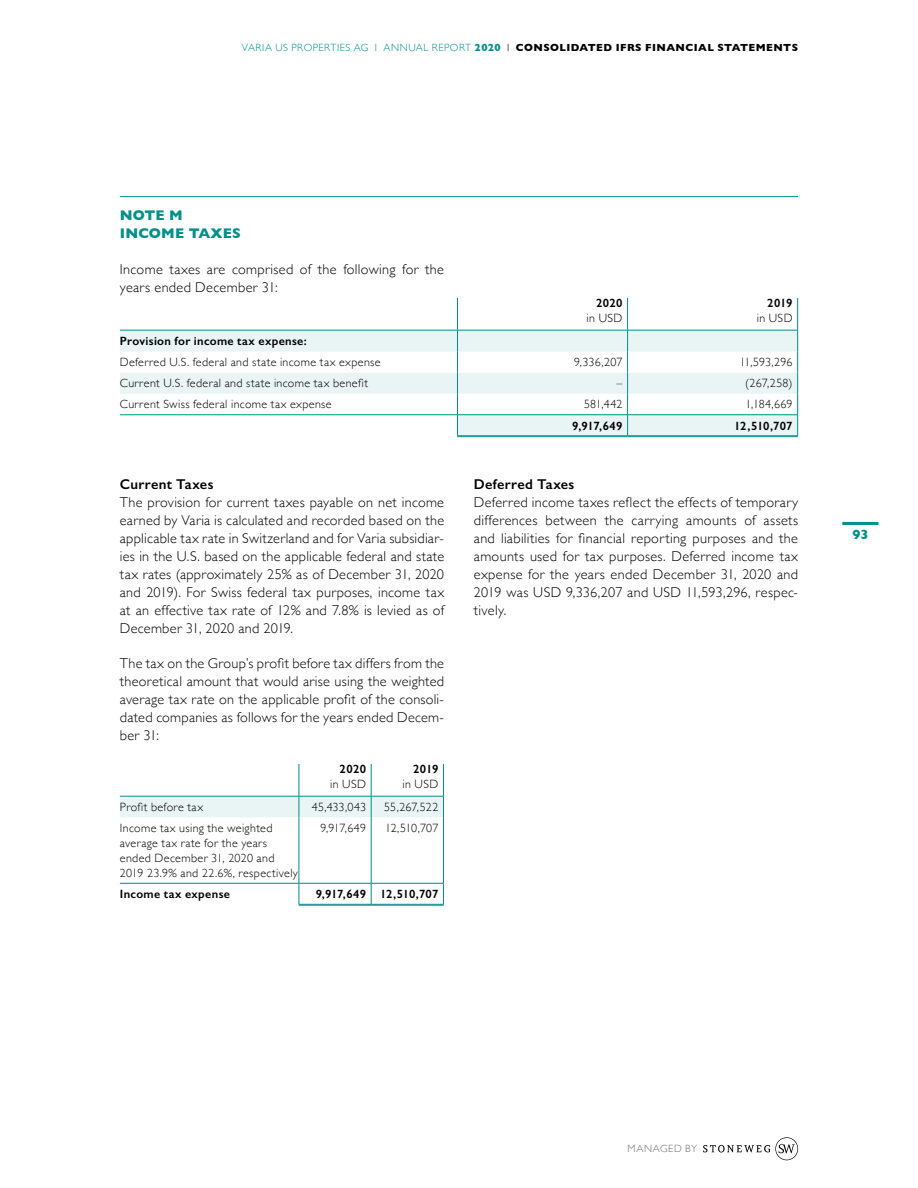
<style>
.page{position:relative;width:918px;height:1188px;background:#fff}
.page>*{position:absolute;margin:0;border:0;box-sizing:border-box;transform-origin:0 0}
.t1{font:300 14.25px/18px "Gill Sans";letter-spacing:.02em;color:#000;text-align:justify}
.t2{font:600 14.25px "Gill Sans";letter-spacing:.02em;color:#000}
.t3{font:700 14.25px/18px "Gill Sans";letter-spacing:.01em;color:#008f89}
.t4{font:700 13.5px "Gill Sans";color:#008f89}
.t5{font:300 12px/15px "Gill Sans";letter-spacing:.03em;color:#000}
.t6{font:600 12px "Gill Sans";letter-spacing:.025em;color:#000}
.t7{font:600 12px "Gill Sans";letter-spacing:-.01em;color:#000}
.t8{font:700 10.5px "Gill Sans";letter-spacing:.04em;color:#000}
.t9{font:300 10.5px "Gill Sans";letter-spacing:.06em;color:#706f6f}
.s1{font-weight:300;color:#008f89}
.s2{color:#008f89}
.s3{font-weight:300}
</style>
<div class="page">
<hr style="left:842px;top:522px;width:36px;height:3px;background:#008f89">
<svg style="left:703px;top:1137px;width:95px;height:23px"></svg>
<svg style="left:120px;top:331px;width:677px;height:105px;fill:#eff7f7"></svg>
<hr style="left:457px;top:298px;width:1px;height:32px;background:#008f89">
<hr style="left:627px;top:298px;width:1px;height:32px;background:#008f89">
<hr style="left:797px;top:298px;width:1px;height:32px;background:#008f89">
<svg style="left:457px;top:331px;width:1px;height:105px"></svg>
<svg style="left:627px;top:331px;width:1px;height:105px"></svg>
<svg style="left:797px;top:331px;width:1px;height:105px"></svg>
<hr style="left:120px;top:330px;width:338px;height:1px;background:#008f89">
<hr style="left:458px;top:330px;width:170px;height:1px;background:#008f89">
<hr style="left:628px;top:330px;width:170px;height:1px;background:#008f89">
<hr style="left:120px;top:414px;width:338px;height:1px;background:#008f89">
<hr style="left:458px;top:414px;width:170px;height:1px;background:#008f89">
<hr style="left:628px;top:414px;width:170px;height:1px;background:#008f89">
<hr style="left:457px;top:436px;width:171px;height:1px;background:#008f89">
<hr style="left:628px;top:436px;width:170px;height:1px;background:#008f89">
<hr style="left:299px;top:764px;width:1px;height:32px;background:#008f89">
<hr style="left:371px;top:764px;width:1px;height:32px;background:#008f89">
<hr style="left:443px;top:764px;width:1px;height:32px;background:#008f89">
<div style="left:120px;top:797px;width:324px;height:20px;background:#e9f4f4"></div>
<hr style="left:299px;top:817px;width:1px;height:66px;background:#008f89">
<hr style="left:371px;top:817px;width:1px;height:66px;background:#008f89">
<hr style="left:443px;top:817px;width:1px;height:66px;background:#008f89">
<svg style="left:299px;top:884px;width:1px;height:20px"></svg>
<svg style="left:371px;top:884px;width:1px;height:20px"></svg>
<svg style="left:443px;top:884px;width:1px;height:20px"></svg>
<hr style="left:120px;top:796px;width:179px;height:1px;background:#008f89">
<hr style="left:299px;top:796px;width:72px;height:1px;background:#008f89">
<hr style="left:371px;top:796px;width:73px;height:1px;background:#008f89">
<hr style="left:120px;top:883px;width:179px;height:1px;background:#008f89">
<hr style="left:299px;top:883px;width:72px;height:1px;background:#008f89">
<hr style="left:371px;top:883px;width:73px;height:1px;background:#008f89">
<hr style="left:299px;top:904px;width:72px;height:1px;background:#008f89">
<hr style="left:299px;top:905px;width:72px;height:1px;background:#008f89">
<hr style="left:371px;top:904px;width:73px;height:1px;background:#008f89">
<hr style="left:371px;top:905px;width:73px;height:1px;background:#008f89">
<hr style="left:120px;top:196px;width:678px;height:1px;background:#008f89">
<p class="t8" style="left:242px;top:40px;width:558px"><span class="s1">VARIA US PROPERTIES AG I ANNUAL REPORT</span> <span class="s2">2020</span> <span class="s3">I</span> CONSOLIDATED IFRS FINANCIAL STATEMENTS</p>
<p class="t3" style="left:120px;top:206px;width:123px">NOTE M<br>INCOME TAXES</p>
<p class="t1" style="left:120px;top:260px;width:326px">Income taxes are comprised of the following for the years ended December 31:</p>
<p class="t6" style="left:596px;top:295px;width:28px">2020</p>
<p class="t5" style="left:587px;top:310px;width:37px">in USD</p>
<p class="t6" style="left:767px;top:295px;width:27px">2019</p>
<p class="t5" style="left:757px;top:310px;width:37px">in USD</p>
<p class="t6" style="left:120px;top:334px;width:188px">Provision for income tax expense:</p>
<p class="t5" style="left:120px;top:354px;width:262px">Deferred U.S. federal and state income tax expense</p>
<p class="t5" style="left:574px;top:354px;width:50px">9,336,207</p>
<p class="t5" style="left:740px;top:354px;width:54px">11,593,296</p>
<p class="t5" style="left:120px;top:375px;width:250px">Current U.S. federal and state income tax benefit</p>
<p class="t5" style="left:616px;top:375px;width:7px">–</p>
<p class="t5" style="left:745px;top:375px;width:49px">(267,258)</p>
<p class="t5" style="left:120px;top:396px;width:213px">Current Swiss federal income tax expense</p>
<p class="t5" style="left:584px;top:396px;width:40px">581,442</p>
<p class="t5" style="left:745px;top:396px;width:49px">1,184,669</p>
<p class="t6" style="left:572px;top:419px;width:52px">9,917,649</p>
<p class="t6" style="left:734px;top:419px;width:60px">12,510,707</p>
<p class="t2" style="left:120px;top:476px;width:95px">Current Taxes</p>
<p class="t1" style="left:120px;top:493px;width:326px">The provision for current taxes payable on net income earned by Varia is calculated and recorded based on the applicable tax rate in Switzerland and for Varia subsidiar&shy;ies in the U.S. based on the applicable federal and state tax rates (approximately 25% as of December 31, 2020 and 2019). For Swiss federal tax purposes, income tax at an effective tax rate of 12% and 7.8% is levied as of December 31, 2020 and 2019.</p>
<p class="t1" style="left:120px;top:654px;width:326px">The tax on the Group’s profit before tax differs from the theoretical amount that would arise using the weighted average tax rate on the applicable profit of the consoli&shy;dated companies as follows for the years ended Decem&shy;ber 31:</p>
<p class="t6" style="left:340px;top:761px;width:28px">2020</p>
<p class="t5" style="left:330px;top:776px;width:37px">in USD</p>
<p class="t6" style="left:413px;top:761px;width:27px">2019</p>
<p class="t5" style="left:403px;top:776px;width:37px">in USD</p>
<p class="t5" style="left:120px;top:799px;width:85px">Profit before tax</p>
<p class="t5" style="left:312px;top:799px;width:56px">45,433,043</p>
<p class="t5" style="left:384px;top:799px;width:56px">55,267,522</p>
<p class="t5" style="left:120px;top:820px;width:180px">Income tax using the weighted average tax rate for the years ended December 31, 2020 and<br>2019 23.9% and 22.6%, respectively</p>
<p class="t5" style="left:320px;top:820px;width:47px">9,917,649</p>
<p class="t5" style="left:385px;top:820px;width:55px">12,510,707</p>
<p class="t6" style="left:120px;top:887px;width:112px">Income tax expense</p>
<p class="t7" style="left:316px;top:887px;width:124px">9,917,649 12,510,707</p>
<p class="t2" style="left:474px;top:476px;width:102px">Deferred Taxes</p>
<p class="t1" style="left:474px;top:493px;width:326px">Deferred income taxes reflect the effects of temporary differences between the carrying amounts of assets and liabilities for financial reporting purposes and the amounts used for tax purposes. Deferred income tax expense for the years ended December 31, 2020 and 2019 was USD 9,336,207 and USD 11,593,296, respec&shy;tively.</p>
<p class="t4" style="left:852px;top:524px;width:17px">93</p>
<p class="t9" style="left:628px;top:1141px;width:71px">MANAGED BY</p>
</div>
